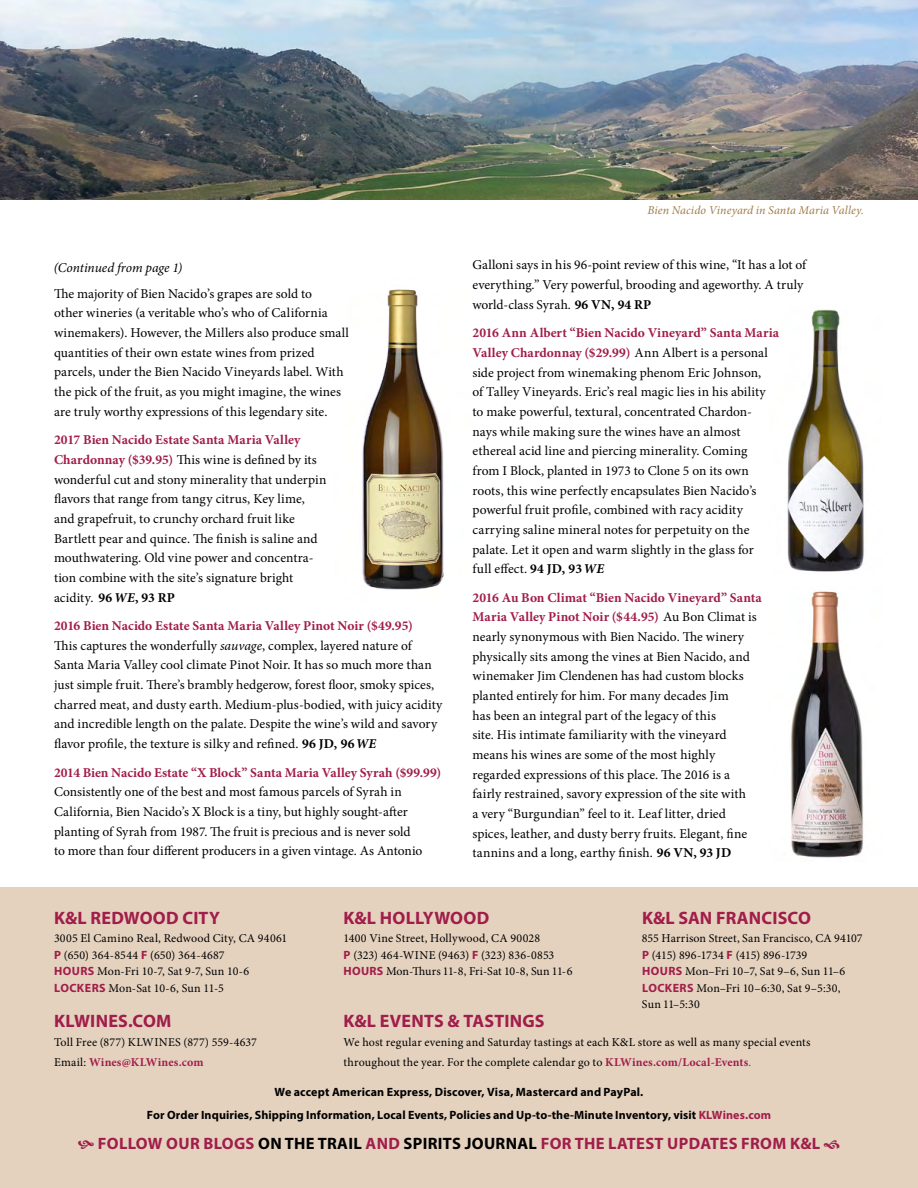
<style>
.page{position:relative;width:918px;height:1188px;background:#fff}
.page>*{position:absolute;margin:0;border:0;box-sizing:border-box;transform-origin:0 0}
.t1{font:700 18px "Myriad Pro";letter-spacing:.01em;color:#a11d4a}
.t2{font:700 16.5px "Myriad Pro";letter-spacing:.02em;color:#a11d4a}
.t3{font:13.5px/19.6px "Minion Pro";letter-spacing:.005em;color:#000}
.t4{font:700 13.5px "Minion Pro";color:#a11d4a}
.t5{font:italic 13.5px "Minion Pro";letter-spacing:-.005em;color:#000}
.t6{font:12px/16.5px "Minion Pro";letter-spacing:.01em;color:#000}
.t7{font:700 12px "Myriad Pro";letter-spacing:.01em;color:#000}
.t8{font:italic 12px "Minion Pro";letter-spacing:.005em;color:#a07b46}
.s1{font-weight:700;color:#a11d4a}
.s2{font-weight:700}
.s3{font-weight:700;font-style:italic}
.s4{font-style:italic}
.s5{font-family:"Myriad Pro";font-weight:700;color:#a11d4a}
.s6{color:#a11d4a}
.s7{color:#000}
</style>
<div class="page">
<img style="left:362px;top:289px;width:82px;height:301px">
<img style="left:0;top:0;width:918px;height:199px">
<img style="left:787px;top:309px;width:77px;height:263px">
<img style="left:790px;top:591px;width:74px;height:267px">
<div style="left:0;top:888px;width:918px;height:300px;background:#e4d2bf"></div>
<p class="t5" style="left:54px;top:258px;width:130px">(Continued from page 1)</p>
<p class="t3" style="left:54px;top:284px;width:297px">The majority of Bien Nacido’s grapes are sold to<br>other wineries (a veritable who’s who of California winemakers). However, the Millers also produce small quantities of their own estate wines from prized parcels, under the Bien Nacido Vineyards label. With the pick of the fruit, as you might imagine, the wines are truly worthy expressions of this legendary site.</p>
<p class="t3" style="left:54px;top:430px;width:274px"><span class="s1">2017 Bien Nacido Estate Santa Maria Valley Chardonnay ($39.95)</span> This wine is defined by its wonderful cut and stony minerality that underpin flavors that range from tangy citrus, Key lime, and grapefruit, to crunchy orchard fruit like Bartlett pear and quince. The finish is saline and mouthwatering. Old vine power and concentra&shy;tion combine with the site’s signature bright acidity. <span class="s2">96</span> <span class="s3">WE</span><span class="s2">, 93 RP</span></p>
<p class="t3" style="left:54px;top:616px;width:390px"><span class="s1">2016 Bien Nacido Estate Santa Maria Valley Pinot Noir ($49.95)<br></span>This captures the wonderfully <span class="s4">sauvage</span>, complex, layered nature of Santa Maria Valley cool climate Pinot Noir. It has so much more than just simple fruit. There’s brambly hedgerow, forest floor, smoky spices, charred meat, and dusty earth. Medium-plus-bodied, with juicy acidity and incredible length on the palate. Despite the wine’s wild and savory flavor profile, the texture is silky and refined. <span class="s2">96 JD, 96</span> <span class="s3">WE</span></p>
<p class="t4" style="left:54px;top:763px;width:389px">2014 Bien Nacido Estate “X Block” Santa Maria Valley Syrah ($99.99)</p>
<p class="t3" style="left:54px;top:782px;width:370px">Consistently one of the best and most famous parcels of Syrah in California, Bien Nacido’s X Block is a tiny, but highly sought-after planting of Syrah from 1987. The fruit is precious and is never sold to more than four different producers in a given vintage. As Antonio</p>
<p class="t8" style="left:647px;top:202px;width:218px">Bien Nacido Vineyard in Santa Maria Valley.</p>
<p class="t3" style="left:472px;top:255px;width:335px">Galloni says in his 96-point review of this wine, “It has a lot of everything.” Very powerful, brooding and ageworthy. A truly world-class Syrah. <span class="s2">96 VN, 94 RP</span></p>
<p class="t3" style="left:472px;top:323px;width:308px"><span class="s1">2016 Ann Albert “Bien Nacido Vineyard” Santa Maria Valley Chardonnay ($29.99)</span> Ann Albert is a personal side project from winemaking phenom Eric Johnson,<br>of Talley Vineyards. Eric’s real magic lies in his ability to make powerful, textural, concentrated Chardon&shy;nays while making sure the wines have an almost ethereal acid line and piercing minerality. Coming<br>from I Block, planted in 1973 to Clone 5 on its own roots, this wine perfectly encapsulates Bien Nacido’s powerful fruit profile, combined with racy acidity carrying saline mineral notes for perpetuity on the palate. Let it open and warm slightly in the glass for<br>full effect. <span class="s2">94 JD, 93</span> <span class="s3">WE</span></p>
<p class="t3" style="left:472px;top:588px;width:291px"><span class="s1">2016 Au Bon Climat “Bien Nacido Vineyard” Santa Maria Valley Pinot Noir ($44.95)</span> Au Bon Climat is nearly synonymous with Bien Nacido. The winery physically sits among the vines at Bien Nacido, and winemaker Jim Clendenen has had custom blocks planted entirely for him. For many decades Jim<br>has been an integral part of the legacy of this<br>site. His intimate familiarity with the vineyard means his wines are some of the most highly regarded expressions of this place. The 2016 is a fairly restrained, savory expression of the site with<br>a very “Burgundian” feel to it. Leaf litter, dried spices, leather, and dusty berry fruits. Elegant, fine tannins and a long, earthy finish. <span class="s2">96 VN, 93 JD</span></p>
<h1 class="t1" style="left:54px;top:906px;width:167px">K&amp;L REDWOOD CITY</h1>
<p class="t6" style="left:54px;top:930px;width:235px">3005 El Camino Real, Redwood City, CA 94061<br><span class="s5">P</span> (650) 364-8544 <span class="s5">F</span> (650) 364-4687<br><span class="s5">HOURS</span> Mon-Fri 10-7, Sat 9-7, Sun 10-6<br><span class="s5">LOCKERS</span> Mon-Sat 10-6, Sun 11-5</p>
<h1 class="t1" style="left:54px;top:1010px;width:119px">KLWINES.COM</h1>
<p class="t6" style="left:54px;top:1033px;width:205px;line-height:19.5px">Toll Free (877) KLWINES (877) 559-4637<br>Email: <span class="s1">Wines@KLWines.com</span></p>
<h1 class="t1" style="left:344px;top:906px;width:147px">K&amp;L HOLLYWOOD</h1>
<p class="t6" style="left:343px;top:930px;width:231px">1400 Vine Street, Hollywood, CA 90028<br><span class="s5">P</span> (323) 464-WINE (9463) <span class="s5">F</span> (323) 836-0853<br><span class="s5">HOURS</span> Mon-Thurs 11-8, Fri-Sat 10-8, Sun 11-6</p>
<h1 class="t1" style="left:642px;top:906px;width:170px">K&amp;L SAN FRANCISCO</h1>
<p class="t6" style="left:642px;top:930px;width:222px">855 Harrison Street, San Francisco, CA 94107<br><span class="s5">P</span> (415) 896-1734 <span class="s5">F</span> (415) 896-1739<br><span class="s5">HOURS</span> Mon–Fri 10–7, Sat 9–6, Sun 11–6<br><span class="s5">LOCKERS</span> Mon–Fri 10–6:30, Sat 9–5:30,<br>Sun 11–5:30</p>
<h1 class="t1" style="left:344px;top:1010px;width:202px">K&amp;L EVENTS &amp; TASTINGS</h1>
<p class="t6" style="left:343px;top:1033px;width:469px;line-height:19.5px">We host regular evening and Saturday tastings at each K&amp;L store as well as many special events throughout the year. For the complete calendar go to <span class="s1">KLWines.com/Local-Events</span><span class="s6">.</span></p>
<p class="t7" style="left:275px;top:1084px;width:370px">We accept American Express, Discover, Visa, Mastercard and PayPal.</p>
<p class="t7" style="left:147px;top:1108px;width:626px">For Order Inquiries, Shipping Information, Local Events, Policies and Up-to-the-Minute Inventory, visit <span class="s6">KLWines.com</span></p>
<p class="t2" style="left:98px;top:1133px;width:724px">FOLLOW OUR BLOGS <span class="s7">ON THE TRAIL</span> AND <span class="s7">SPIRITS JOURNAL</span> FOR THE LATEST UPDATES FROM K&amp;L</p>
</div>
